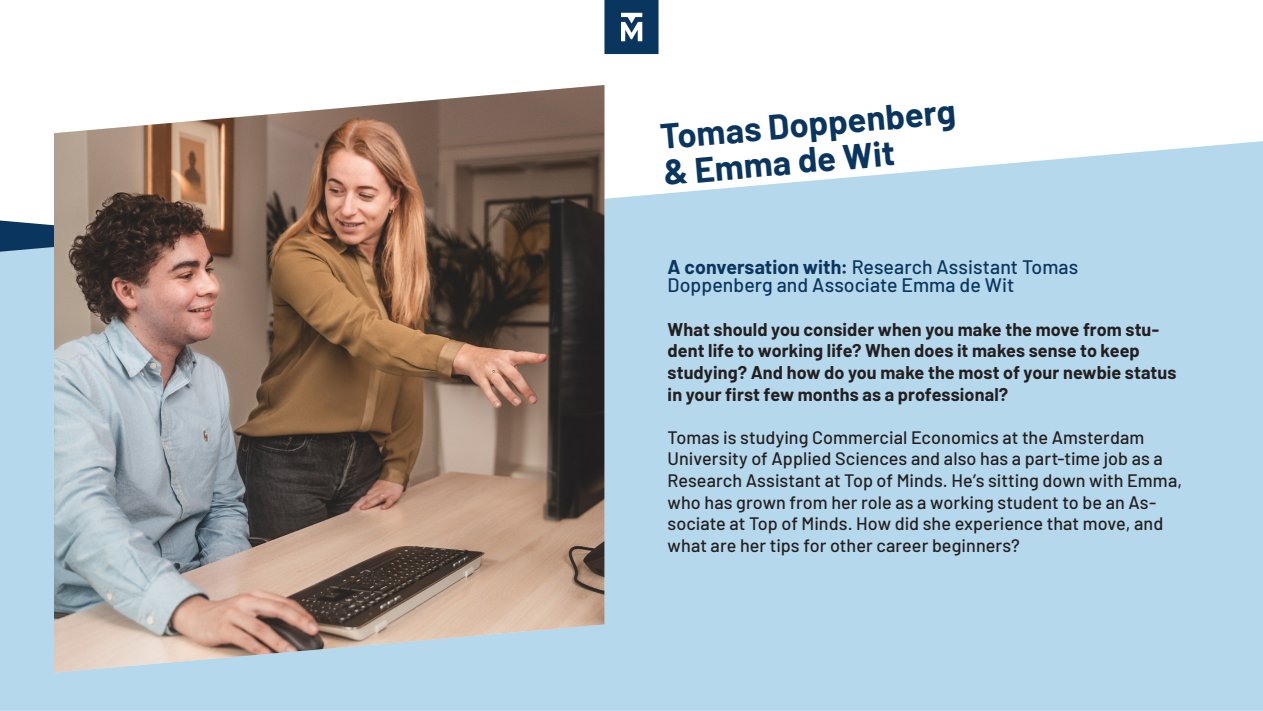
<style>
.page{position:relative;width:1263px;height:711px;background:#fff}
.page>*{position:absolute;margin:0;border:0;box-sizing:border-box;transform-origin:0 0}
.t1{font:700 34.5px "Barlow";color:#0a355e}
.t2{font:500 19.5px/18px "Barlow";letter-spacing:.005em;color:#0a355e}
.t3{font:500 18px/21.6px "Barlow";letter-spacing:.005em;color:#231f20}
.t4{font:700 18px/21.6px "Barlow";letter-spacing:.005em;color:#231f20}
.s1{font-weight:700}
</style>
<div class="page">
<div style="left:0;top:141px;width:1263px;height:569px;background:#b6d8ec"></div>
<img style="left:54px;top:85px;width:550px;height:587px">
<svg style="left:604px;top:0;width:54px;height:54px;background:#2b5074"></svg>
<p class="t1" style="left:658px;top:111px;width:298px;rotate:-5deg">Tomas Doppenberg</p>
<p class="t1" style="left:661px;top:147px;width:234px;rotate:-5deg">&amp; Emma de Wit</p>
<p class="t2" style="left:668px;top:257px;width:412px"><span class="s1">A conversation with:</span> Research Assistant Tomas<br>Doppenberg and Associate Emma de Wit</p>
<p class="t4" style="left:668px;top:317px;width:510px">What should you consider when you make the move from stu&shy;dent life to working life? When does it makes sense to keep studying? And how do you make the most of your newbie status in your first few months as a professional?</p>
<p class="t3" style="left:668px;top:425px;width:516px">Tomas is studying Commercial Economics at the Amsterdam University of Applied Sciences and also has a part-time job as a Research Assistant at Top of Minds. He’s sitting down with Emma, who has grown from her role as a working student to be an As&shy;sociate at Top of Minds. How did she experience that move, and what are her tips for other career beginners?</p>
</div>
